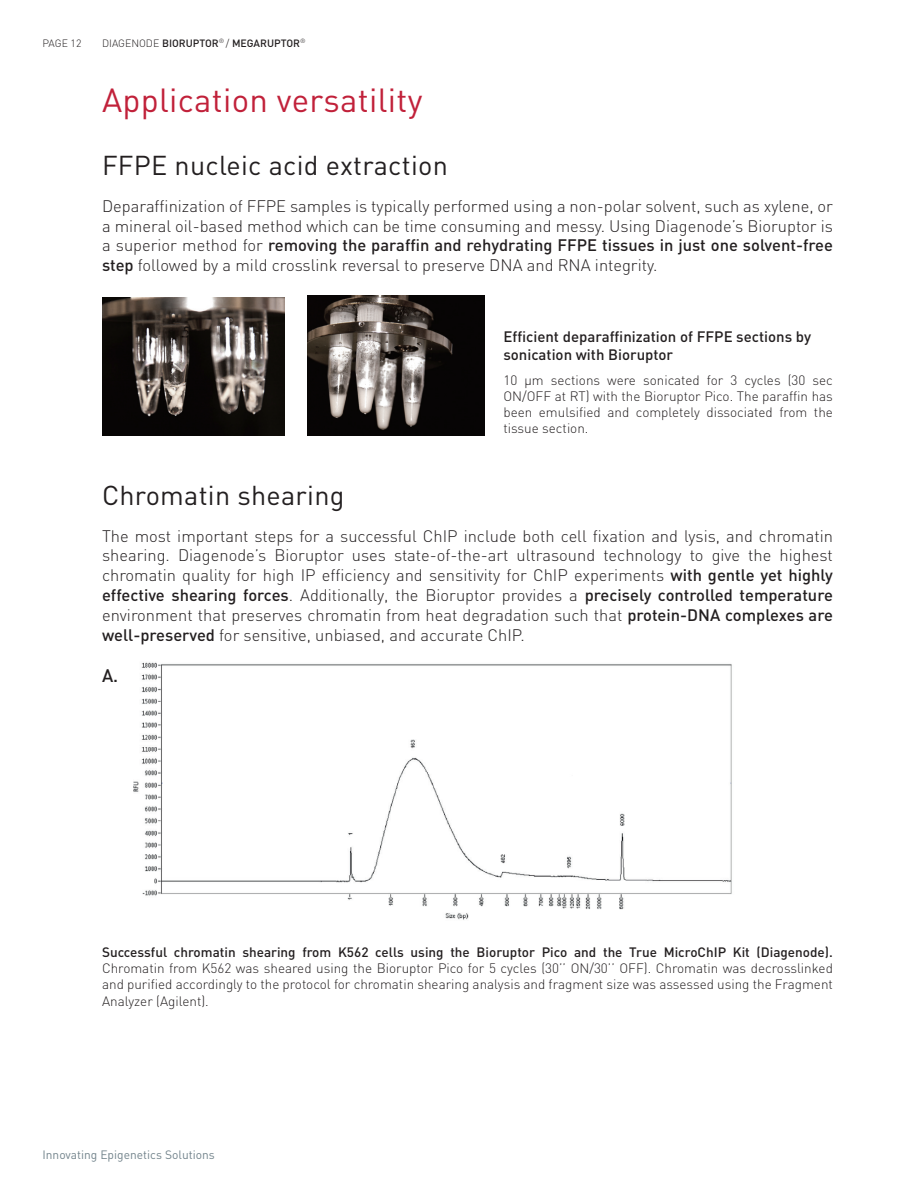
<style>
.page{position:relative;width:918px;height:1188px;background:#fff}
.page>*{position:absolute;margin:0;border:0;box-sizing:border-box;transform-origin:0 0}
.T1{font:33px "DIN";letter-spacing:.01em;color:#c1213a}
.T2_Black{font:27px "DIN";letter-spacing:.01em;color:#231f20}
.FigureTitre{font:500 18px "DIN";color:#231f20}
.Body{font:300 16.5px/19.8px "DIN";color:#231f20;text-align:justify}
.FigureTitre-2{font:500 15px/18px "DIN";color:#231f20}
.FigureText{font:300 13.5px/16.2px "DIN";color:#231f20;text-align:justify}
.t1{font:12px "DIN";color:#73848c}
.t2{font:500 10.5px "DIN";color:#231f20}
.t3{font:300 10.5px "DIN";letter-spacing:-.005em;color:#231f20}
.t4{font:300 6.15px "DIN";color:#231f20}
.s1{font-weight:300}
.s2{font-weight:500}
</style>
<div class="page">
<img style="left:102px;top:297px;width:183px;height:138px">
<img style="left:307px;top:295px;width:177px;height:140px">
<img style="left:134px;top:662px;width:598px;height:258px">
<p class="t2" style="left:102px;top:36px;width:200px"><span class="s1">DIAGENODE</span> BIORUPTOR<sup>®</sup> <span class="s1">/</span> MEGARUPTOR</p>
<p class="t3" style="left:43px;top:36px;width:40px">PAGE 12</p>
<p class="t4" style="left:300px;top:37px;width:7px">®</p>
<p class="T1" style="left:102px;top:79px;width:322px">Application versatility</p>
<p class="T2_Black" style="left:102px;top:148px;width:347px">FFPE nucleic acid extraction</p>
<p class="Body" style="left:102px;top:196px;width:732px">Deparaffinization of FFPE samples is typically performed using a non-polar solvent, such as xylene, or a mineral oil-based method which can be time consuming and messy. Using Diagenode’s Bioruptor is a superior method for <span class="s2">removing the paraffin and rehydrating FFPE tissues in just one solvent-free step</span> followed by a mild crosslink reversal to preserve DNA and RNA integrity.</p>
<p class="FigureTitre-2" style="left:503px;top:327px;width:309px">Efficient deparaffinization of FFPE sections by sonication with Bioruptor</p>
<p class="FigureText" style="left:503px;top:372px;width:331px">10 µm sections were sonicated for 3 cycles (30 sec ON/OFF at RT) with the Bioruptor Pico. The paraffin has been emulsified and completely dissociated from the tissue section.</p>
<p class="T2_Black" style="left:102px;top:478px;width:244px">Chromatin shearing</p>
<p class="Body" style="left:102px;top:526px;width:732px">The most important steps for a successful ChIP include both cell fixation and lysis, and chromatin shearing. Diagenode’s Bioruptor uses state-of-the-art ultrasound technology to give the highest chromatin quality for high IP efficiency and sensitivity for ChIP experiments <span class="s2">with gentle yet highly effective shearing forces</span>. Additionally, the Bioruptor provides a <span class="s2">precisely controlled temperature </span>environment that preserves chromatin from heat degradation such that <span class="s2">protein-DNA complexes are well-preserved</span> for sensitive, unbiased, and accurate ChIP.</p>
<p class="FigureTitre" style="left:102px;top:664px;width:18px">A.</p>
<p class="FigureText" style="left:102px;top:944px;width:732px"><span class="s2">Successful chromatin shearing from K562 cells using the Bioruptor Pico and the True MicroChIP Kit (Diagenode).<br></span>Chromatin from K562 was sheared using the Bioruptor Pico for 5 cycles (30’’ ON/30’’ OFF). Chromatin was decrosslinked and purified accordingly to the protocol for chromatin shearing analysis and fragment size was assessed using the Fragment Analyzer (Agilent).</p>
<p class="t1" style="left:43px;top:1147px;width:174px">Innovating Epigenetics Solutions</p>
</div>
